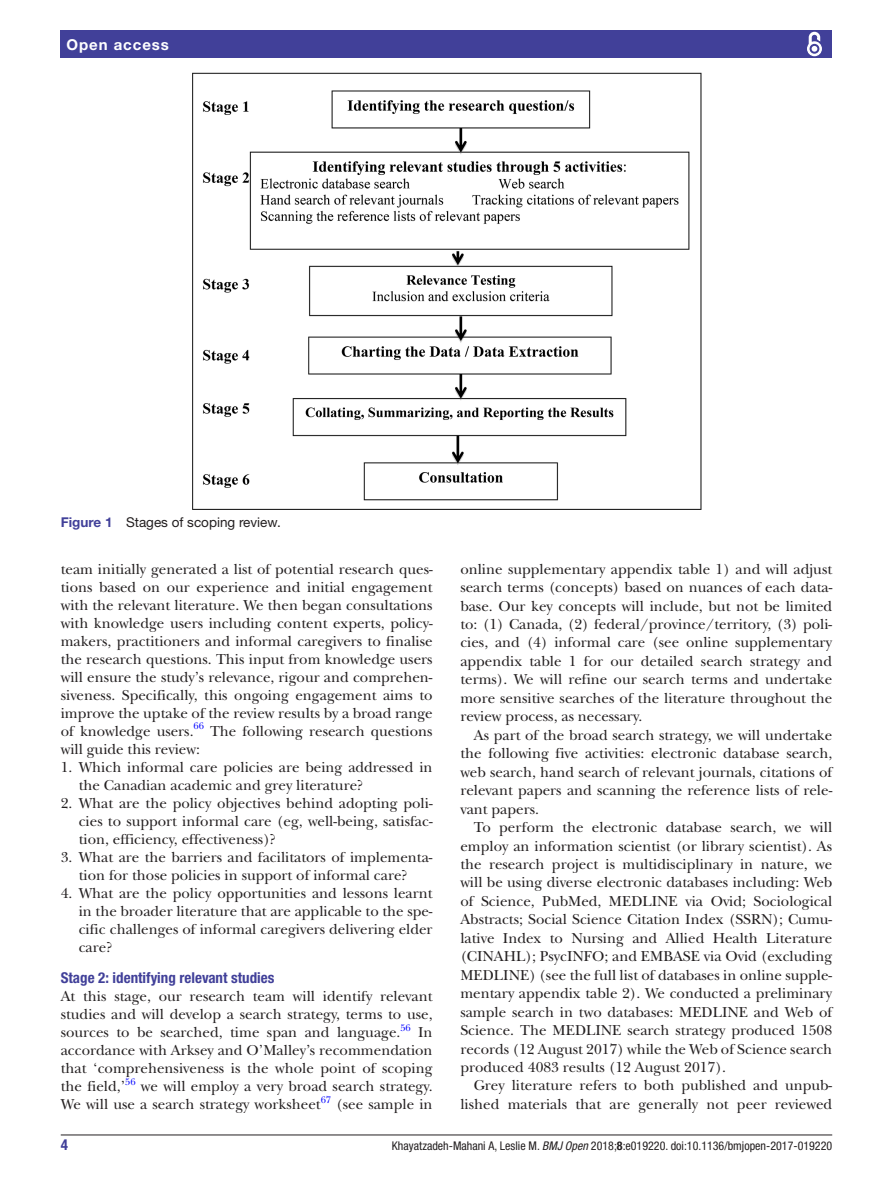
<style>
.page{position:relative;width:893px;height:1191px;background:#fff}
.page>*{position:absolute;margin:0;border:0;box-sizing:border-box;transform-origin:0 0}
.t1{font:15px/18.5px "New Baskerville";color:#231f20;text-align:justify}
.t2{font:700 condensed 15px "Helvetica Neue LT Std";color:#414099}
.t3{font:700 15px "Helvetica Neue LT Std";letter-spacing:.065em;color:#fff}
.t4{font:13.5px "Helvetica Neue LT Std";color:#231f20}
.t5{font:condensed 12px "Helvetica Neue LT Std";color:#231f20}
.t6{font:9.9px "New Baskerville";color:#00f}
.s1{font-weight:700;color:#414099}
.s2{font-style:italic}
.s3{font-weight:700}
</style>
<div class="page">
<hr style="left:61px;top:1134px;width:771px;height:1px;background:#231f20">
<div style="left:61px;top:31px;width:771px;height:27px;background:#414099"></div>
<svg style="left:807px;top:31px;width:15px;height:26px"></svg>
<img style="left:192px;top:73px;width:510px;height:436px">
<p class="t3" style="left:66px;top:35px;width:104px">Open access</p>
<p class="t4" style="left:61px;top:514px;width:222px"><span class="s1">Figure 1</span> Stages of scoping review.</p>
<p class="t1" style="left:61px;top:560px;width:373px;line-height:18px">team initially generated a list of potential research ques&shy;tions based on our experience and initial engagement with the relevant literature. We then began consultations with knowledge users including content experts, policy&shy;makers, practitioners and informal caregivers to finalise the research questions. This input from knowledge users will ensure the study’s relevance, rigour and comprehen&shy;siveness. Specifically, this ongoing engagement aims to improve the uptake of the review results by a broad range of knowledge users.</p>
<p class="t6" style="left:194px;top:720px;width:12px">66</p>
<p class="t1" style="left:210px;top:721px;width:224px">The following research questions</p>
<p class="t1" style="left:61px;top:739px;width:141px">will guide this review:</p>
<p class="t1" style="left:79px;top:758px;width:355px;line-height:18px;text-indent:-18px">1. Which informal care policies are being addressed in the Canadian academic and grey literature?</p>
<p class="t1" style="left:79px;top:794px;width:355px;line-height:18px;text-indent:-18px">2. What are the policy objectives behind adopting poli&shy;cies to support informal care (eg, well-being, satisfac&shy;tion, efficiency, effectiveness)?</p>
<p class="t1" style="left:61px;top:848px;width:373px;line-height:18px;text-align:center">3. What are the barriers and facilitators of implementa&shy;tion for those policies in support of informal care?</p>
<p class="t1" style="left:79px;top:884px;width:355px;line-height:18px;text-indent:-18px">4. What are the policy opportunities and lessons learnt in the broader literature that are applicable to the spe&shy;cific challenges of informal caregivers delivering elder care?</p>
<p class="t2" style="left:61px;top:969px;width:215px">Stage 2: identifying relevant studies</p>
<p class="t1" style="left:61px;top:987px;width:373px;line-height:18px">At this stage, our research team will identify relevant studies and will develop a search strategy, terms to use, sources to be searched, time span and language.<sup>56</sup></p>
<p class="t1" style="left:61px;top:1023px;width:373px;line-height:18px;text-indent:357px">In accordance with Arksey and O’Malley’s recommendation that ‘comprehensiveness is the whole point of scoping the field,’</p>
<p class="t6" style="left:125px;top:1075px;width:12px">56</p>
<p class="t1" style="left:61px;top:1077px;width:373px;line-height:18px;text-indent:80px">we will employ a very broad search strategy.<br>We will use a search strategy worksheet</p>
<p class="t6" style="left:321px;top:1093px;width:12px">67</p>
<p class="t1" style="left:336px;top:1095px;width:98px">(see sample in</p>
<p class="t1" style="left:460px;top:559px;width:373px">online supplementary appendix table 1) and will adjust search terms (concepts) based on nuances of each data&shy;base. Our key concepts will include, but not be limited to: (1) Canada, (2) federal/province/territory, (3) poli&shy;cies, and (4) informal care (see online supplementary appendix table 1 for our detailed search strategy and terms). We will refine our search terms and undertake more sensitive searches of the literature throughout the review process, as necessary.</p>
<p class="t1" style="left:460px;top:726px;width:373px;text-indent:14px">As part of the broad search strategy, we will undertake the following five activities: electronic database search, web search, hand search of relevant journals, citations of relevant papers and scanning the reference lists of rele&shy;vant papers.</p>
<p class="t1" style="left:460px;top:818px;width:373px;text-indent:14px">To perform the electronic database search, we will employ an information scientist (or library scientist). As the research project is multidisciplinary in nature, we will be using diverse electronic databases including: Web of Science, PubMed, MEDLINE via Ovid; Sociological Abstracts; Social Science Citation Index (SSRN); Cumu&shy;lative Index to Nursing and Allied Health Literature (CINAHL); PsycINFO; and EMBASE via Ovid (excluding MEDLINE) (see the full list of databases in online supple&shy;mentary appendix table 2). We conducted a preliminary sample search in two databases: MEDLINE and Web of Science. The MEDLINE search strategy produced 1508 records (12 August 2017) while the Web of Science search produced 4083 results (12 August 2017).</p>
<p class="t1" style="left:460px;top:1076px;width:373px;text-align:right">Grey literature refers to both published and unpub&shy;lished materials that are generally not peer reviewed</p>
<p class="t2" style="left:61px;top:1135px;width:9px">4</p>
<p class="t5" style="left:392px;top:1138px;width:442px">Khayatzadeh-Mahani A, Leslie M. <span class="s2">BMJ Open</span> 2018;<span class="s3">8</span>:e019220. doi:10.1136/bmjopen-2017-019220</p>
</div>
